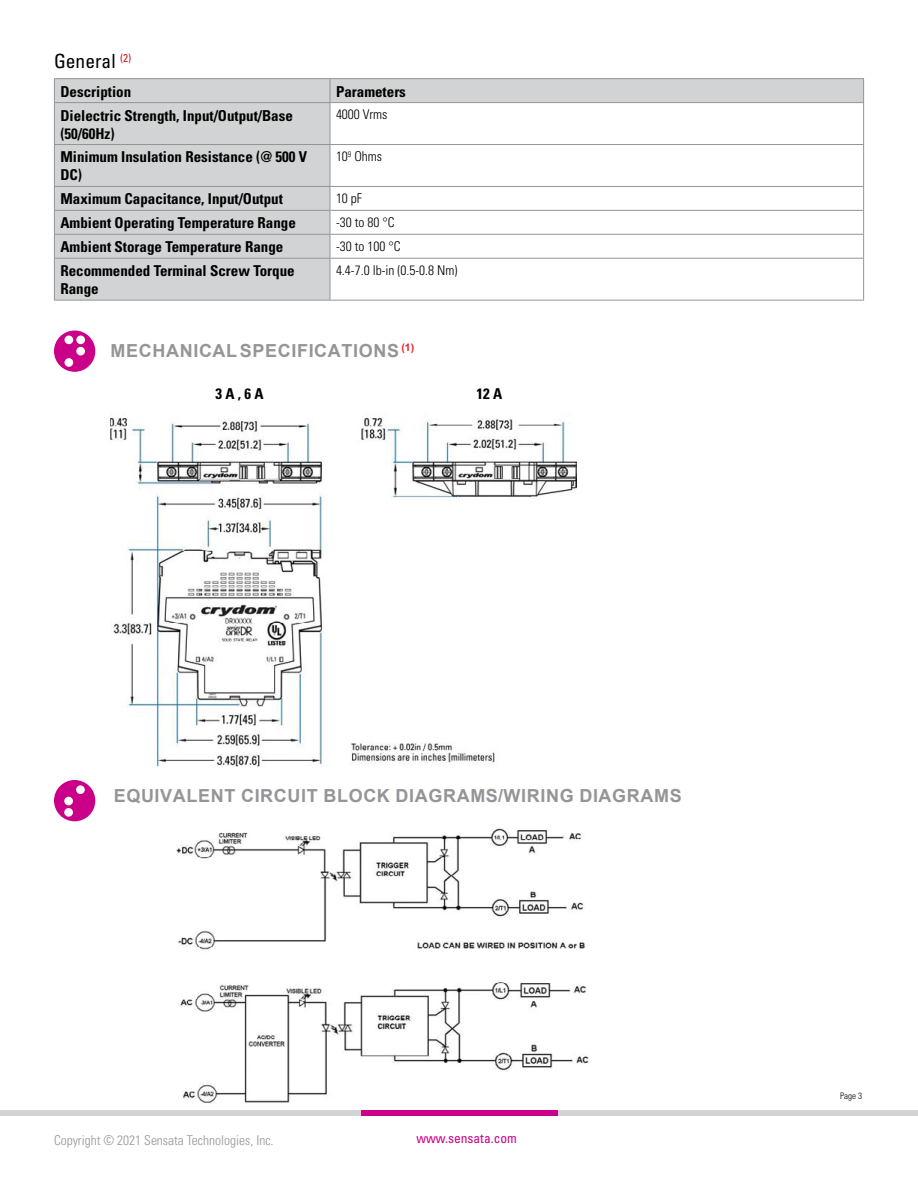
<style>
.page{position:relative;width:918px;height:1188px;background:#fff}
.page>*{position:absolute;margin:0;border:0;box-sizing:border-box;transform-origin:0 0}
.t1{font:condensed 19.5px "Univers LT Std";color:#000}
.t2{font:700 18px "Arial";letter-spacing:.035em;color:#939598}
.t3{font:700 condensed 15px/18px "Univers";color:#000}
.t4{font:300 condensed 13.5px "Univers";color:#000}
.t5{font:300 condensed 13.5px "Univers";color:#939598}
.t6{font:condensed 13.5px "Univers LT Std";color:#ca0088}
.t7{font:300 condensed 9px "Univers";color:#000}
</style>
<div class="page">
<div style="left:0;top:1110px;width:918px;height:6px;background:#d1d3d4"></div>
<div style="left:361px;top:1110px;width:197px;height:6px;background:#ca0088"></div>
<svg style="left:55px;top:79px;width:808px;height:221px"></svg>
<hr style="left:54px;top:78px;width:276px;height:1px;background:#939598">
<svg style="left:54px;top:79px;width:1px;height:23px"></svg>
<hr style="left:330px;top:78px;width:534px;height:1px;background:#939598">
<svg style="left:330px;top:79px;width:1px;height:23px"></svg>
<svg style="left:863px;top:79px;width:1px;height:23px"></svg>
<hr style="left:54px;top:102px;width:276px;height:1px;background:#939598">
<hr style="left:54px;top:103px;width:1px;height:41px;background:#939598">
<hr style="left:330px;top:102px;width:534px;height:1px;background:#939598">
<hr style="left:330px;top:103px;width:1px;height:41px;background:#939598">
<hr style="left:863px;top:103px;width:1px;height:41px;background:#939598">
<hr style="left:54px;top:144px;width:276px;height:1px;background:#939598">
<hr style="left:54px;top:145px;width:1px;height:41px;background:#939598">
<hr style="left:330px;top:144px;width:534px;height:1px;background:#939598">
<hr style="left:330px;top:145px;width:1px;height:41px;background:#939598">
<hr style="left:863px;top:145px;width:1px;height:41px;background:#939598">
<hr style="left:54px;top:186px;width:276px;height:1px;background:#939598">
<hr style="left:330px;top:186px;width:534px;height:1px;background:#939598">
<hr style="left:54px;top:210px;width:276px;height:1px;background:#939598">
<hr style="left:330px;top:210px;width:534px;height:1px;background:#939598">
<hr style="left:54px;top:234px;width:276px;height:1px;background:#939598">
<svg style="left:54px;top:187px;width:1px;height:71px"></svg>
<hr style="left:330px;top:234px;width:534px;height:1px;background:#939598">
<svg style="left:330px;top:187px;width:1px;height:71px"></svg>
<svg style="left:863px;top:187px;width:1px;height:71px"></svg>
<hr style="left:54px;top:258px;width:276px;height:1px;background:#939598">
<hr style="left:54px;top:259px;width:1px;height:41px;background:#939598">
<hr style="left:330px;top:258px;width:534px;height:1px;background:#939598">
<hr style="left:330px;top:259px;width:1px;height:41px;background:#939598">
<hr style="left:863px;top:259px;width:1px;height:41px;background:#939598">
<hr style="left:54px;top:300px;width:276px;height:1px;background:#939598">
<hr style="left:330px;top:300px;width:534px;height:1px;background:#939598">
<div style="left:54px;top:331px;width:41px;height:41px;background:#ca0088;border-radius:50%"></div>
<div style="left:65px;top:336px;width:8px;height:8px;background:#fff;border-radius:50%"></div>
<div style="left:76px;top:336px;width:9px;height:8px;background:#fff;border-radius:50%"></div>
<div style="left:76px;top:347px;width:9px;height:8px;background:#fff;border-radius:50%"></div>
<div style="left:65px;top:358px;width:8px;height:9px;background:#fff;border-radius:50%"></div>
<img style="left:110px;top:418px;width:467px;height:349px">
<div style="left:54px;top:780px;width:41px;height:41px;background:#ca0088;border-radius:50%"></div>
<div style="left:76px;top:785px;width:9px;height:9px;background:#fff;border-radius:50%"></div>
<div style="left:64px;top:797px;width:9px;height:8px;background:#fff;border-radius:50%"></div>
<div style="left:64px;top:808px;width:9px;height:9px;background:#fff;border-radius:50%"></div>
<img style="left:176px;top:828px;width:413px;height:276px">
<h1 class="t1" style="left:54px;top:49px;width:79px">General <sup>(2)</sup></h1>
<p class="t3" style="left:60px;top:82px;width:72px">Description</p>
<p class="t3" style="left:336px;top:82px;width:71px">Parameters</p>
<p class="t3" style="left:60px;top:106px;width:234px">Dielectric Strength, Input/Output/Base (50/60Hz)</p>
<p class="t4" style="left:336px;top:106px;width:53px">4000 Vrms</p>
<p class="t3" style="left:60px;top:148px;width:248px">Minimum Insulation Resistance (@ 500 V<br>DC)</p>
<p class="t4" style="left:336px;top:148px;width:48px">10<sup>9</sup> Ohms</p>
<p class="t3" style="left:60px;top:190px;width:224px">Maximum Capacitance, Input/Output</p>
<p class="t4" style="left:336px;top:190px;width:28px">10 pF</p>
<p class="t3" style="left:60px;top:214px;width:237px">Ambient Operating Temperature Range</p>
<p class="t4" style="left:336px;top:214px;width:60px">-30 to 80 °C</p>
<p class="t3" style="left:60px;top:238px;width:225px">Ambient Storage Temperature Range</p>
<p class="t4" style="left:336px;top:238px;width:66px">-30 to 100 °C</p>
<p class="t3" style="left:60px;top:262px;width:236px">Recommended Terminal Screw Torque<br>Range</p>
<p class="t4" style="left:336px;top:262px;width:123px">4.4-7.0 lb-in (0.5-0.8 Nm)</p>
<p class="t2" style="left:111px;top:338px;width:305px">MECHANICAL SPECIFICATIONS <sup>(1)</sup></p>
<p class="t3" style="left:215px;top:385px;width:50px">3 A , 6 A</p>
<p class="t3" style="left:477px;top:385px;width:27px">12 A</p>
<p class="t2" style="left:114px;top:783px;width:570px">EQUIVALENT CIRCUIT BLOCK DIAGRAMS/WIRING DIAGRAMS</p>
<p class="t5" style="left:54px;top:1132px;width:221px">Copyright © 2021 Sensata Technologies, Inc.</p>
<p class="t6" style="left:416px;top:1130px;width:102px">www.sensata.com</p>
<p class="t7" style="left:840px;top:1090px;width:23px">Page 3</p>
</div>
